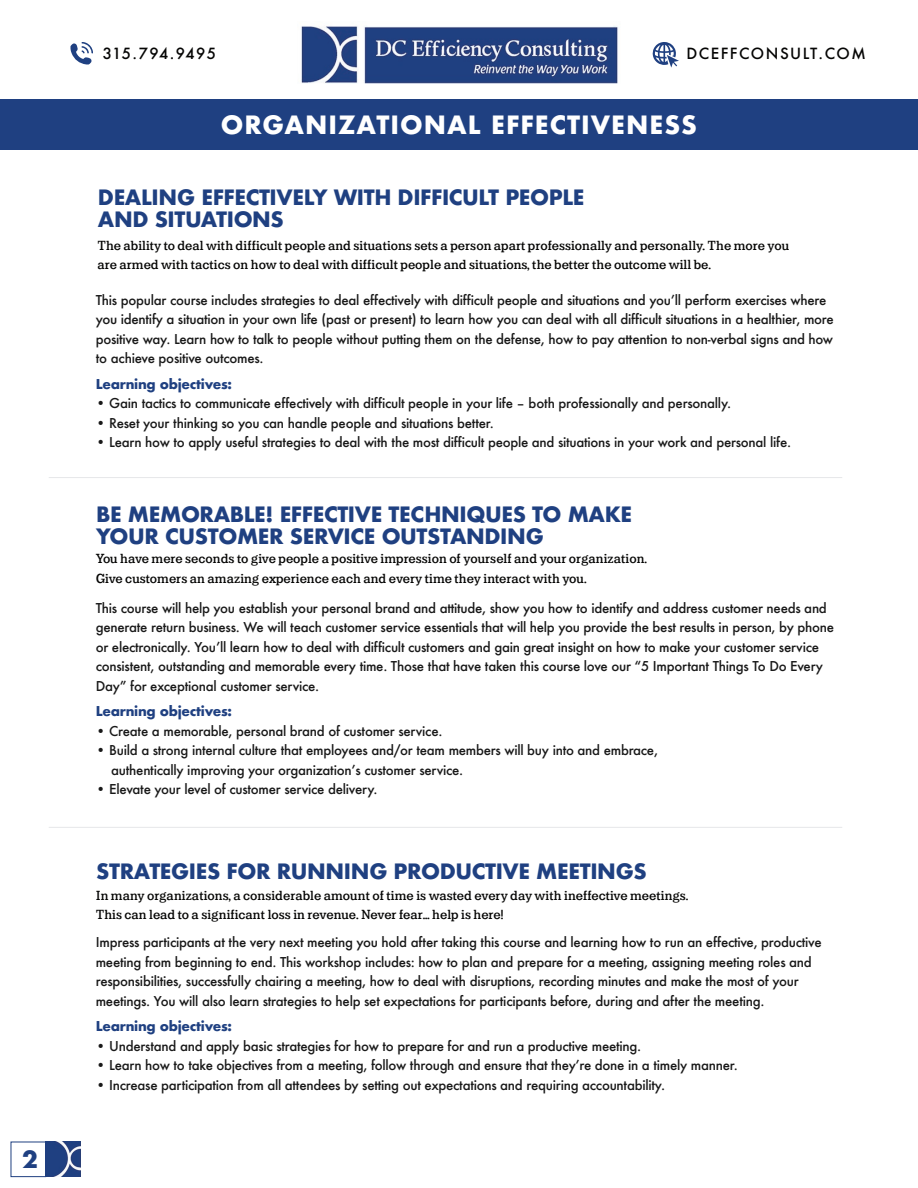
<style>
.page{position:relative;width:918px;height:1188px;background:#fff}
.page>*{position:absolute;margin:0;border:0;box-sizing:border-box;transform-origin:0 0}
.t1{font:700 24.45px "Futura";letter-spacing:.04em;color:#fff}
.t2{font:700 23.25px "Futura";color:#1f4081}
.t3{font:700 20.55px/22px "Futura";letter-spacing:-.02em;color:#1f4081}
.t4{font:500 15px "Futura";letter-spacing:.1em;color:#050504}
.t5{font:500 15px "Futura";letter-spacing:.02em;color:#050504}
.t6{font:600 14.7px/19px "Lehigh Personal";color:#050504}
.t7{font:500 13.2px/19.5px "Futura";letter-spacing:-.02em;color:#191919}
.t8{font:700 13.2px "Futura";letter-spacing:-.02em;color:#1f4081}
</style>
<div class="page">
<img style="left:46px;top:1142px;width:35px;height:35px">
<div style="left:11px;top:1142px;width:35px;height:35px;border:1px solid #1f4081"></div>
<div style="left:0;top:99px;width:918px;height:51px;background:#1f4081"></div>
<hr style="left:49px;top:827px;width:793px;height:1px;background:#e6e7e9">
<hr style="left:49px;top:477px;width:793px;height:1px;background:#e6e7e9">
<img style="left:301px;top:26px;width:317px;height:58px">
<svg style="left:70px;top:42px;width:23px;height:23px"></svg>
<svg style="left:652px;top:42px;width:27px;height:26px"></svg>
<h2 class="t2" style="left:22px;top:1142px;width:17px">2</h2>
<p class="t5" style="left:103px;top:43px;width:115px">315.794.9495</p>
<p class="t4" style="left:686px;top:43px;width:181px">DCEFFCONSULT.COM</p>
<h1 class="t1" style="left:221px;top:107px;width:478px">ORGANIZATIONAL EFFECTIVENESS</h1>
<h3 class="t3" style="left:98px;top:186px;width:488px">DEALING EFFECTIVELY WITH DIFFICULT PEOPLE<br>AND SITUATIONS</h3>
<p class="t6" style="left:97px;top:235px;width:693px">The ability to deal with difficult people and situations sets a person apart professionally and personally. The more you are armed with tactics on how to deal with difficult people and situations, the better the outcome will be.</p>
<p class="t7" style="left:96px;top:290px;width:740px">This popular course includes strategies to deal effectively with difficult people and situations and youʼll perform exercises where you identify a situation in your own life (past or present) to learn how you can deal with all difficult situations in a healthier, more positive way. Learn how to talk to people without putting them on the defense, how to pay attention to non-verbal signs and how to achieve positive outcomes.</p>
<p class="t8" style="left:96px;top:374px;width:138px">Learning objectives:</p>
<p class="t7" style="left:96px;top:394px;width:637px">• Gain tactics to communicate effectively with difficult people in your life – both professionally and personally.</p>
<p class="t7" style="left:96px;top:413px;width:400px">• Reset your thinking so you can handle people and situations better.</p>
<p class="t7" style="left:96px;top:433px;width:697px">• Learn how to apply useful strategies to deal with the most difficult people and situations in your work and personal life.</p>
<h3 class="t3" style="left:96px;top:503px;width:538px">BE MEMORABLE! EFFECTIVE TECHNIQUES TO MAKE<br>YOUR CUSTOMER SERVICE OUTSTANDING</h3>
<p class="t6" style="left:96px;top:549px;width:553px">You have mere seconds to give people a positive impression of yourself and your organization.<br>Give customers an amazing experience each and every time they interact with you.</p>
<p class="t7" style="left:96px;top:598px;width:740px">This course will help you establish your personal brand and attitude, show you how to identify and address customer needs and generate return business. We will teach customer service essentials that will help you provide the best results in person, by phone or electronically. Youʼll learn how to deal with difficult customers and gain great insight on how to make your customer service consistent, outstanding and memorable every time. Those that have taken this course love our “5 Important Things To Do Every Day” for exceptional customer service.</p>
<p class="t8" style="left:96px;top:702px;width:138px">Learning objectives:</p>
<p class="t7" style="left:96px;top:721px;width:348px">• Create a memorable, personal brand of customer service.</p>
<p class="t7" style="left:111px;top:740px;width:549px;text-indent:-15px">• Build a strong internal culture that employees and/or team members will buy into and embrace, authentically improving your organizationʼs customer service.</p>
<p class="t7" style="left:96px;top:779px;width:283px">• Elevate your level of customer service delivery.</p>
<h3 class="t3" style="left:96px;top:860px;width:552px">STRATEGIES FOR RUNNING PRODUCTIVE MEETINGS</h3>
<p class="t6" style="left:96px;top:885px;width:594px">In many organizations, a considerable amount of time is wasted every day with ineffective meetings.<br>This can lead to a significant loss in revenue. Never fear… help is here!</p>
<p class="t7" style="left:96px;top:932px;width:727px">Impress participants at the very next meeting you hold after taking this course and learning how to run an effective, productive meeting from beginning to end. This workshop includes: how to plan and prepare for a meeting, assigning meeting roles and responsibilities, successfully chairing a meeting, how to deal with disruptions, recording minutes and make the most of your meetings. You will also learn strategies to help set expectations for participants before, during and after the meeting.</p>
<p class="t8" style="left:96px;top:1017px;width:138px">Learning objectives:</p>
<p class="t7" style="left:96px;top:1036px;width:547px">• Understand and apply basic strategies for how to prepare for and run a productive meeting.</p>
<p class="t7" style="left:96px;top:1055px;width:644px">• Learn how to take objectives from a meeting, follow through and ensure that theyʼre done in a timely manner.</p>
<p class="t7" style="left:96px;top:1075px;width:571px">• Increase participation from all attendees by setting out expectations and requiring accountability.</p>
</div>
